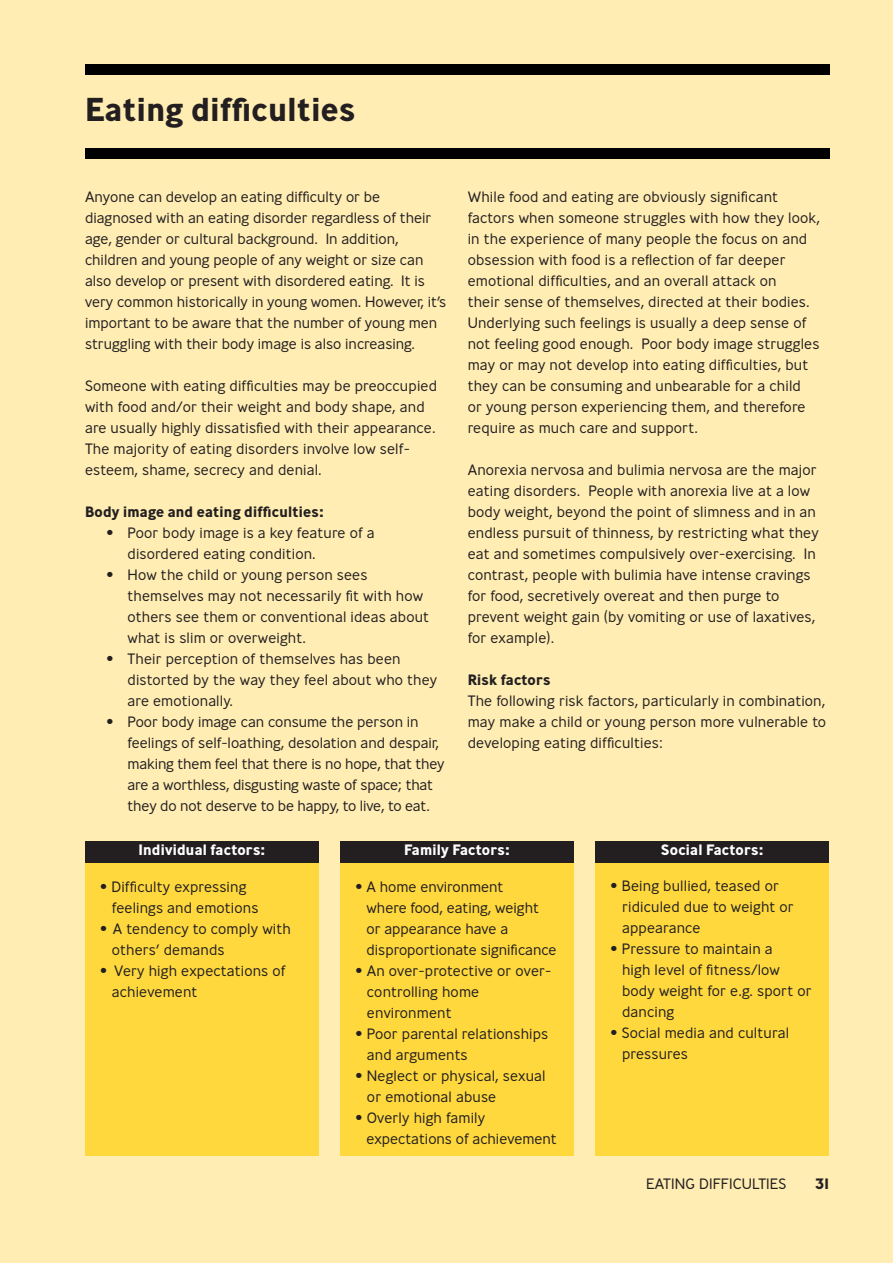
<style>
.page{position:relative;width:893px;height:1263px;background:#ffedb3}
.page>*{position:absolute;margin:0;border:0;box-sizing:border-box;transform-origin:0 0}
.t1{font:700 33px "Ministry";color:#231f20}
.t2{font:300 15px/21px "Ministry";color:#231f20}
.t3{font:300 15px/21px "Ministry";letter-spacing:-.02em;color:#231f20}
.t4{font:700 15px "Ministry";color:#fff}
.t5{font:700 15px "Ministry";color:#231f20}
</style>
<div class="page">
<div style="left:85px;top:64px;width:744px;height:10px;background:#000"></div>
<div style="left:85px;top:862px;width:234px;height:294px;background:#ffd83e"></div>
<div style="left:85px;top:841px;width:234px;height:21px;background:#231f20"></div>
<div style="left:595px;top:862px;width:234px;height:294px;background:#ffd83e"></div>
<div style="left:595px;top:841px;width:234px;height:21px;background:#231f20"></div>
<div style="left:340px;top:862px;width:234px;height:294px;background:#ffd83e"></div>
<div style="left:340px;top:841px;width:234px;height:21px;background:#231f20"></div>
<div style="left:85px;top:148px;width:744px;height:10px;background:#000"></div>
<p class="t1" style="left:85px;top:88px;width:272px">Eating difficulties</p>
<p class="t2" style="left:85px;top:186px;width:363px">Anyone can develop an eating difficulty or be diagnosed with an eating disorder regardless of their age, gender or cultural background. In addition, children and young people of any weight or size can also develop or present with disordered eating. It is very common historically in young women. However, it’s important to be aware that the number of young men struggling with their body image is also increasing.</p>
<p class="t2" style="left:85px;top:375px;width:354px">Someone with eating difficulties may be preoccupied with food and/or their weight and body shape, and are usually highly dissatisfied with their appearance.<br>The majority of eating disorders involve low self&shy;esteem, shame, secrecy and denial.</p>
<p class="t5" style="left:85px;top:502px;width:241px">Body image and eating difficulties:</p>
<p class="t2" style="left:106px;top:522px;width:270px">• Poor body image is a key feature of a</p>
<p class="t2" style="left:128px;top:543px;width:190px">disordered eating condition.</p>
<p class="t2" style="left:106px;top:564px;width:263px">• How the child or young person sees</p>
<p class="t2" style="left:128px;top:585px;width:297px">themselves may not necessarily fit with how</p>
<p class="t2" style="left:128px;top:606px;width:303px">others see them or conventional ideas about</p>
<p class="t2" style="left:128px;top:627px;width:180px">what is slim or overweight.</p>
<p class="t2" style="left:106px;top:648px;width:296px">• Their perception of themselves has been</p>
<p class="t2" style="left:128px;top:669px;width:311px">distorted by the way they feel about who they</p>
<p class="t2" style="left:128px;top:690px;width:107px">are emotionally.</p>
<p class="t2" style="left:128px;top:711px;width:313px;text-indent:-21px">• Poor body image can consume the person in feelings of self-loathing, desolation and despair,</p>
<p class="t3" style="left:128px;top:753px;width:319px">making them feel that there is no hope, that they</p>
<p class="t3" style="left:128px;top:774px;width:307px">are a worthless, disgusting waste of space; that they do not deserve to be happy, to live, to eat.</p>
<p class="t2" style="left:468px;top:186px;width:354px">While food and eating are obviously significant factors when someone struggles with how they look, in the experience of many people the focus on and obsession with food is a reflection of far deeper emotional difficulties, and an overall attack on<br>their sense of themselves, directed at their bodies.<br>Underlying such feelings is usually a deep sense of not feeling good enough. Poor body image struggles may or may not develop into eating difficulties, but they can be consuming and unbearable for a child<br>or young person experiencing them, and therefore require as much care and support.</p>
<p class="t2" style="left:468px;top:459px;width:353px">Anorexia nervosa and bulimia nervosa are the major eating disorders. People with anorexia live at a low body weight, beyond the point of slimness and in an endless pursuit of thinness, by restricting what they eat and sometimes compulsively over-exercising. In contrast, people with bulimia have intense cravings for food, secretively overeat and then purge to prevent weight gain (by vomiting or use of laxatives, for example).</p>
<p class="t5" style="left:468px;top:670px;width:85px">Risk factors</p>
<p class="t2" style="left:468px;top:690px;width:360px;text-align:justify">The following risk factors, particularly in combination, may make a child or young person more vulnerable to developing eating difficulties:</p>
<p class="t4" style="left:139px;top:840px;width:128px">Individual factors:</p>
<p class="t2" style="left:100px;top:876px;width:148px">• Difficulty expressing</p>
<p class="t2" style="left:112px;top:897px;width:148px">feelings and emotions</p>
<p class="t2" style="left:100px;top:918px;width:193px">• A tendency to comply with</p>
<p class="t2" style="left:112px;top:939px;width:114px">others’ demands</p>
<p class="t2" style="left:100px;top:960px;width:187px">• Very high expectations of</p>
<p class="t2" style="left:112px;top:981px;width:87px">achievement</p>
<p class="t4" style="left:404px;top:840px;width:107px">Family Factors:</p>
<p class="t2" style="left:355px;top:876px;width:150px">• A home environment</p>
<p class="t2" style="left:367px;top:897px;width:174px">where food, eating, weight</p>
<p class="t2" style="left:367px;top:918px;width:143px">or appearance have a</p>
<p class="t2" style="left:367px;top:939px;width:192px">disproportionate significance</p>
<p class="t2" style="left:367px;top:960px;width:186px;text-indent:-12px">• An over-protective or over&shy;controlling home environment</p>
<p class="t2" style="left:355px;top:1023px;width:195px">• Poor parental relationships</p>
<p class="t2" style="left:367px;top:1044px;width:102px">and arguments</p>
<p class="t2" style="left:355px;top:1065px;width:192px">• Neglect or physical, sexual</p>
<p class="t2" style="left:367px;top:1086px;width:131px">or emotional abuse</p>
<p class="t2" style="left:355px;top:1107px;width:132px">• Overly high family</p>
<p class="t2" style="left:367px;top:1128px;width:192px">expectations of achievement</p>
<p class="t4" style="left:661px;top:840px;width:104px">Social Factors:</p>
<p class="t2" style="left:610px;top:875px;width:170px">• Being bullied, teased or</p>
<p class="t2" style="left:622px;top:896px;width:173px">ridiculed due to weight or</p>
<p class="t2" style="left:622px;top:917px;width:80px">appearance</p>
<p class="t2" style="left:610px;top:938px;width:164px">• Pressure to maintain a</p>
<p class="t2" style="left:622px;top:959px;width:160px">high level of fitness/low</p>
<p class="t2" style="left:622px;top:980px;width:191px">body weight for e.g. sport or</p>
<p class="t2" style="left:622px;top:1001px;width:54px">dancing</p>
<p class="t2" style="left:610px;top:1022px;width:180px">• Social media and cultural</p>
<p class="t2" style="left:622px;top:1043px;width:67px">pressures</p>
<p class="t2" style="left:646px;top:1173px;width:142px">EATING DIFFICULTIES</p>
<p class="t5" style="left:815px;top:1174px;width:16px">31</p>
</div>
